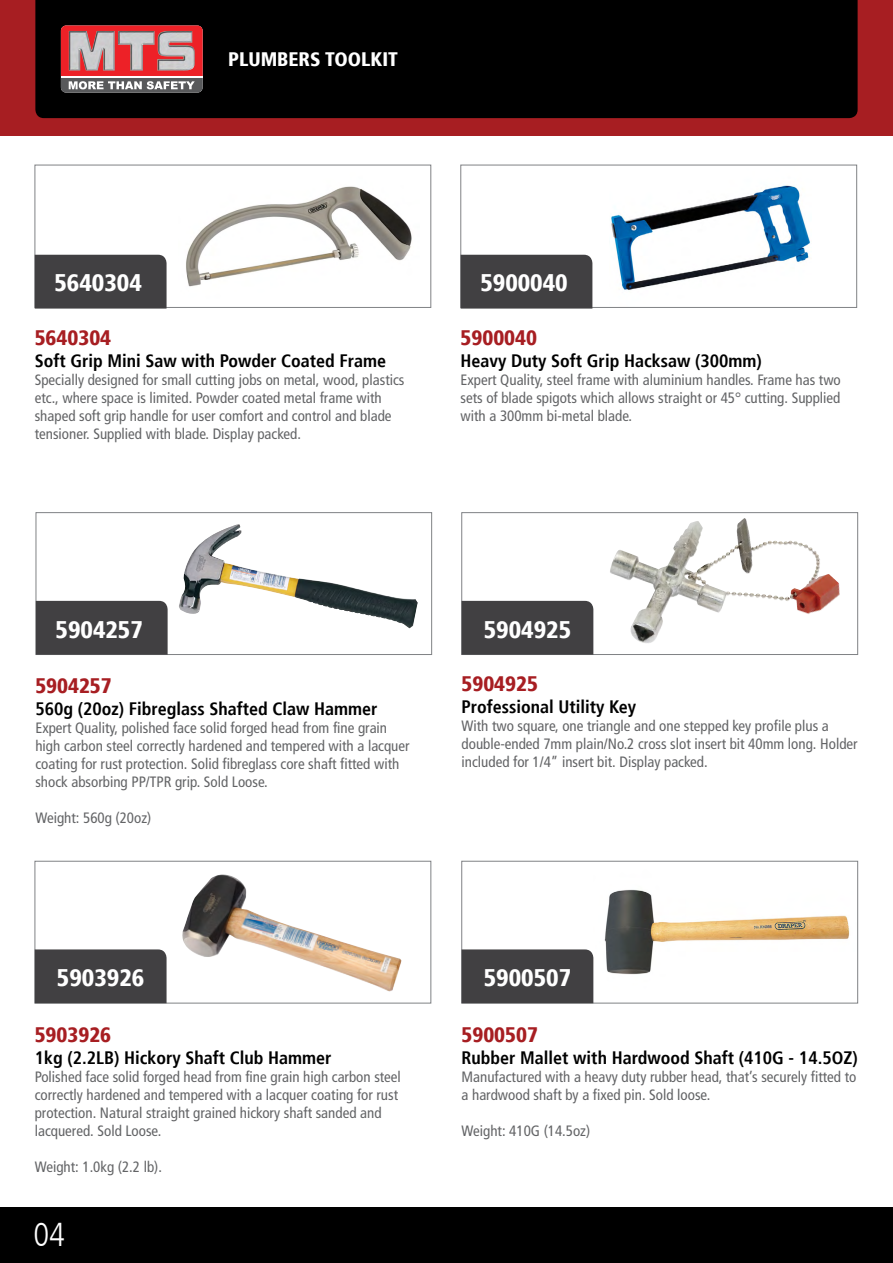
<style>
.page{position:relative;width:893px;height:1263px;background:#fff}
.page>*{position:absolute;margin:0;border:0;box-sizing:border-box;transform-origin:0 0}
.t1{font:300 condensed 33px "Frutiger LT";color:#fff}
.t2{font:900 condensed 24px "Frutiger";color:#fff}
.t3{font:900 condensed 21px "Frutiger";color:#a71e22}
.t4{font:900 condensed 19.5px "Frutiger";color:#fff}
.t5{font:700 condensed 18px "Frutiger";color:#000}
.t6{font:condensed 15px/18px "Frutiger LT";color:#636466}
</style>
<div class="page">
<div style="left:0;top:0;width:893px;height:136px;background:#a71e22"></div>
<div style="left:0;top:1208px;width:893px;height:55px;background:#000"></div>
<div style="left:35px;top:0;width:823px;height:118px;background:#000"></div>
<svg style="left:61px;top:26px;width:142px;height:67px;background:#b95255"></svg>
<img style="left:118px;top:31px;width:37px;height:40px">
<img style="left:157px;top:31px;width:38px;height:40px">
<img style="left:69px;top:31px;width:46px;height:40px">
<hr style="left:61px;top:76px;width:142px;height:2px;background:#fff">
<img style="left:179px;top:524px;width:239px;height:104px">
<div style="left:36px;top:512px;width:396px;height:143px;border:1px solid #808285"></div>
<div style="left:36px;top:601px;width:132px;height:54px;background:#414042"></div>
<img style="left:611px;top:185px;width:199px;height:105px">
<div style="left:461px;top:165px;width:396px;height:143px;border:1px solid #808285"></div>
<div style="left:461px;top:255px;width:131px;height:54px;background:#414042"></div>
<img style="left:182px;top:874px;width:220px;height:118px">
<div style="left:35px;top:861px;width:396px;height:142px;border:1px solid #808285"></div>
<div style="left:35px;top:949px;width:132px;height:54px;background:#414042"></div>
<img style="left:186px;top:186px;width:226px;height:101px">
<div style="left:35px;top:165px;width:396px;height:143px;border:1px solid #808285"></div>
<div style="left:35px;top:255px;width:132px;height:54px;background:#414042"></div>
<img style="left:593px;top:889px;width:257px;height:112px">
<div style="left:462px;top:861px;width:396px;height:142px;border:1px solid #808285"></div>
<div style="left:462px;top:949px;width:131px;height:54px;background:#414042"></div>
<img style="left:610px;top:518px;width:145px;height:125px">
<div style="left:462px;top:512px;width:396px;height:143px;border:1px solid #808285"></div>
<div style="left:462px;top:601px;width:131px;height:54px;background:#414042"></div>
<h3 class="t4" style="left:228px;top:48px;width:171px">PLUMBERS TOOLKIT</h3>
<h2 class="t2" style="left:55px;top:269px;width:89px">5640304</h2>
<h3 class="t3" style="left:35px;top:325px;width:78px">5640304</h3>
<p class="t5" style="left:35px;top:350px;width:353px">Soft Grip Mini Saw with Powder Coated Frame</p>
<p class="t6" style="left:35px;top:370px;width:371px">Specially designed for small cutting jobs on metal, wood, plastics etc., where space is limited. Powder coated metal frame with shaped soft grip handle for user comfort and control and blade tensioner. Supplied with blade. Display packed.</p>
<h2 class="t2" style="left:480px;top:269px;width:89px">5900040</h2>
<h3 class="t3" style="left:461px;top:325px;width:78px">5900040</h3>
<p class="t5" style="left:461px;top:350px;width:303px">Heavy Duty Soft Grip Hacksaw (300mm)</p>
<p class="t6" style="left:461px;top:370px;width:382px;text-align:justify">Expert Quality, steel frame with aluminium handles. Frame has two sets of blade spigots which allows straight or 45° cutting. Supplied with a 300mm bi-metal blade.</p>
<h2 class="t2" style="left:56px;top:615px;width:89px">5904257</h2>
<h3 class="t3" style="left:35px;top:673px;width:78px">5904257</h3>
<p class="t5" style="left:35px;top:698px;width:344px">560g (20oz) Fibreglass Shafted Claw Hammer</p>
<p class="t6" style="left:35px;top:719px;width:376px">Expert Quality, polished face solid forged head from fine grain high carbon steel correctly hardened and tempered with a lacquer coating for rust protection. Solid fibreglass core shaft fitted with shock absorbing PP/TPR grip. Sold Loose.</p>
<p class="t6" style="left:35px;top:809px;width:117px">Weight: 560g (20oz)</p>
<h2 class="t2" style="left:484px;top:615px;width:89px">5904925</h2>
<h3 class="t3" style="left:462px;top:671px;width:78px">5904925</h3>
<p class="t5" style="left:462px;top:696px;width:176px">Professional Utility Key</p>
<p class="t6" style="left:462px;top:717px;width:398px">With two square, one triangle and one stepped key profile plus a double-ended 7mm plain/No.2 cross slot insert bit 40mm long. Holder included for 1/4” insert bit. Display packed.</p>
<h2 class="t2" style="left:57px;top:963px;width:89px">5903926</h2>
<h3 class="t3" style="left:35px;top:1022px;width:78px">5903926</h3>
<p class="t5" style="left:35px;top:1047px;width:298px">1kg (2.2LB) Hickory Shaft Club Hammer</p>
<p class="t6" style="left:35px;top:1067px;width:368px">Polished face solid forged head from fine grain high carbon steel correctly hardened and tempered with a lacquer coating for rust protection. Natural straight grained hickory shaft sanded and lacquered. Sold Loose.</p>
<p class="t6" style="left:35px;top:1157px;width:129px">Weight: 1.0kg (2.2 lb).</p>
<h1 class="t1" style="left:33px;top:1216px;width:33px">04</h1>
<h2 class="t2" style="left:484px;top:963px;width:89px">5900507</h2>
<h3 class="t3" style="left:462px;top:1022px;width:78px">5900507</h3>
<p class="t5" style="left:462px;top:1047px;width:398px">Rubber Mallet with Hardwood Shaft (410G - 14.5OZ)</p>
<p class="t6" style="left:462px;top:1067px;width:396px">Manufactured with a heavy duty rubber head, that’s securely fitted to a hardwood shaft by a fixed pin. Sold loose.</p>
<p class="t6" style="left:462px;top:1121px;width:130px">Weight: 410G (14.5oz)</p>
</div>
